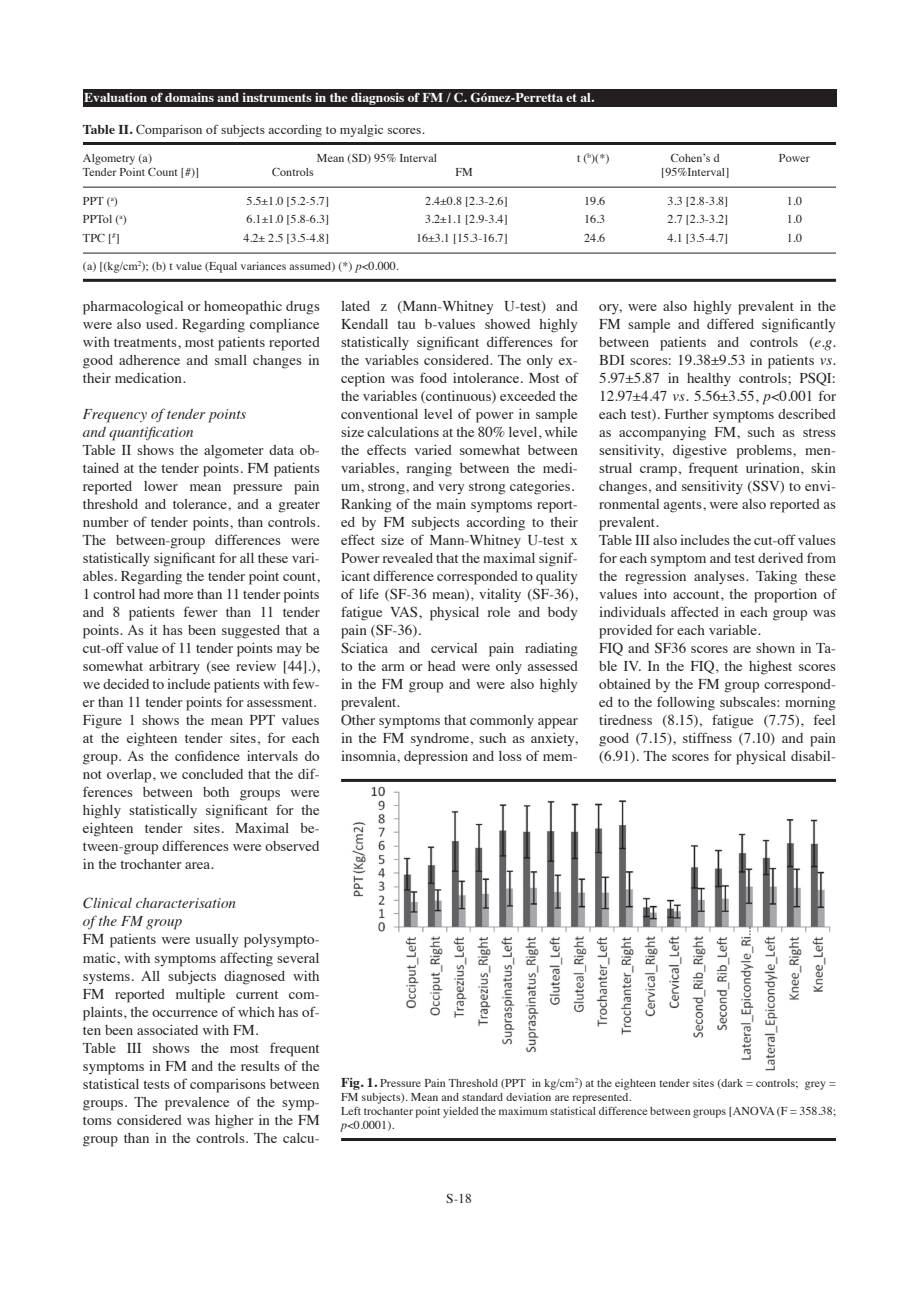
<style>
.page{position:relative;width:919px;height:1289px;background:#fff}
.page>*{position:absolute;margin:0;border:0;box-sizing:border-box;transform-origin:0 0}
.t1{font:15px/18px "Times";color:#231f20}
.t2{font:italic 15px/18px "Times";letter-spacing:.005em;color:#231f20}
.t3{font:700 13.5px "Times";color:#fff}
.t4{font:13.5px "Times";letter-spacing:.005em;color:#231f20}
.t5{font:12px/14.2px "Times";letter-spacing:.005em;color:#231f20}
.s1{font-weight:700}
.s2{font-style:italic}
.s3{font-weight:700;font-size:13.5px}
</style>
<div class="page">
<div style="left:83px;top:89px;width:753px;height:17px;background:#231f20"></div>
<hr style="left:83px;top:142px;width:753px;height:3px;background:#231f20">
<hr style="left:83px;top:187px;width:753px;height:1px;background:#231f20">
<hr style="left:83px;top:253px;width:753px;height:1px;background:#231f20">
<hr style="left:83px;top:279px;width:753px;height:3px;background:#231f20">
<img style="left:352px;top:786px;width:479px;height:285px">
<hr style="left:341px;top:1137px;width:495px;height:3px;background:#231f20">
<hr style="left:341px;top:779px;width:495px;height:3px;background:#231f20">
<p class="t3" style="left:84px;top:84px;width:511px">Evaluation of domains and instruments in the diagnosis of FM / C. Gómez-Perretta et al.</p>
<p class="t4" style="left:83px;top:116px;width:343px"><span class="s1">Table II.</span> Comparison of subjects according to myalgic scores.</p>
<p class="t5" style="left:83px;top:150px;width:71px">Algometry (a)</p>
<p class="t5" style="left:317px;top:150px;width:122px">Mean (SD) 95% Interval</p>
<p class="t5" style="left:577px;top:150px;width:34px">t (<sup>b</sup>)(*)</p>
<p class="t5" style="left:670px;top:150px;width:50px">Cohen’s d</p>
<p class="t5" style="left:778px;top:150px;width:32px">Power</p>
<p class="t5" style="left:83px;top:164px;width:118px">Tender Point Count [#)]</p>
<p class="t5" style="left:272px;top:164px;width:43px">Controls</p>
<p class="t5" style="left:455px;top:164px;width:19px">FM</p>
<p class="t5" style="left:661px;top:164px;width:70px">[95%Interval]</p>
<p class="t5" style="left:83px;top:192px;width:36px">PPT (<sup>a</sup>)</p>
<p class="t5" style="left:246px;top:192px;width:84px">5.5±1.0 [5.2-5.7]</p>
<p class="t5" style="left:425px;top:192px;width:84px">2.4±0.8 [2.3-2.6]</p>
<p class="t5" style="left:584px;top:192px;width:23px">19.6</p>
<p class="t5" style="left:667px;top:192px;width:62px">3.3 [2.8-3.8]</p>
<p class="t5" style="left:786px;top:192px;width:17px">1.0</p>
<p class="t5" style="left:83px;top:211px;width:45px">PPTol (<sup>a</sup>)</p>
<p class="t5" style="left:246px;top:211px;width:84px">6.1±1.0 [5.8-6.3]</p>
<p class="t5" style="left:425px;top:211px;width:84px">3.2±1.1 [2.9-3.4]</p>
<p class="t5" style="left:584px;top:211px;width:23px">16.3</p>
<p class="t5" style="left:667px;top:211px;width:62px">2.7 [2.3-3.2]</p>
<p class="t5" style="left:786px;top:211px;width:17px">1.0</p>
<p class="t5" style="left:83px;top:230px;width:38px">TPC [<sup>#</sup>]</p>
<p class="t5" style="left:243px;top:230px;width:87px">4.2± 2.5 [3.5-4.8]</p>
<p class="t5" style="left:416px;top:230px;width:93px">16±3.1 [15.3-16.7]</p>
<p class="t5" style="left:584px;top:230px;width:23px">24.6</p>
<p class="t5" style="left:667px;top:230px;width:62px">4.1 [3.5-4.7]</p>
<p class="t5" style="left:786px;top:230px;width:17px">1.0</p>
<p class="t5" style="left:83px;top:258px;width:317px">(a) [(kg/cm<sup>2</sup>); (b) t value (Equal variances assumed) (*) <span class="s2">p</span>&lt;0.000.</p>
<p class="t1" style="left:83px;top:296px;width:238px;text-align:justify">pharmacological or homeopathic drugs were also used. Regarding compliance with treatments, most patients reported good adherence and small changes in their medication.</p>
<p class="t2" style="left:83px;top:404px;width:165px">Frequency of tender points and quantification</p>
<p class="t1" style="left:83px;top:440px;width:238px">Table II shows the algometer data ob&shy;tained at the tender points. FM patients reported lower mean pressure pain threshold and tolerance, and a greater number of tender points, than controls.<br>The between-group differences were statistically significant for all these vari&shy;ables. Regarding the tender point count, 1 control had more than 11 tender points and 8 patients fewer than 11 tender points. As it has been suggested that a cut-off value of 11 tender points may be somewhat arbitrary (see review [44].), we decided to include patients with few&shy;er than 11 tender points for assessment.<br>Figure 1 shows the mean PPT values at the eighteen tender sites, for each group. As the confidence intervals do not overlap, we concluded that the dif&shy;ferences between both groups were highly statistically significant for the eighteen tender sites. Maximal be&shy;tween-group differences were observed in the trochanter area.</p>
<p class="t2" style="left:83px;top:893px;width:155px">Clinical characterisation of the FM group</p>
<p class="t1" style="left:83px;top:929px;width:238px">FM patients were usually polysympto&shy;matic, with symptoms affecting several systems. All subjects diagnosed with FM reported multiple current com&shy;plaints, the occurrence of which has of&shy;ten been associated with FM.<br>Table III shows the most frequent symptoms in FM and the results of the statistical tests of comparisons between groups. The prevalence of the symp&shy;toms considered was higher in the FM group than in the controls. The calcu-</p>
<p class="t1" style="left:341px;top:296px;width:238px">lated z (Mann-Whitney U-test) and Kendall tau b-values showed highly statistically significant differences for the variables considered. The only ex&shy;ception was food intolerance. Most of the variables (continuous) exceeded the conventional level of power in sample size calculations at the 80% level, while the effects varied somewhat between variables, ranging between the medi&shy;um, strong, and very strong categories.<br>Ranking of the main symptoms report&shy;ed by FM subjects according to their effect size of Mann-Whitney U-test x Power revealed that the maximal signif&shy;icant difference corresponded to quality of life (SF-36 mean), vitality (SF-36), fatigue VAS, physical role and body pain (SF-36).<br>Sciatica and cervical pain radiating to the arm or head were only assessed in the FM group and were also highly prevalent.<br>Other symptoms that commonly appear in the FM syndrome, such as anxiety, insomnia, depression and loss of mem-</p>
<p class="t1" style="left:599px;top:296px;width:238px">ory, were also highly prevalent in the FM sample and differed significantly between patients and controls (<span class="s2">e.g.<br></span>BDI scores: 19.38±9.53 in patients <span class="s2">vs.<br></span>5.97±5.87 in healthy controls; PSQI:<br>12.97±4.47 <span class="s2">vs</span>. 5.56±3.55, <span class="s2">p</span>&lt;0.001 for each test). Further symptoms described as accompanying FM, such as stress sensitivity, digestive problems, men&shy;strual cramp, frequent urination, skin changes, and sensitivity (SSV) to envi&shy;ronmental agents, were also reported as prevalent.<br>Table III also includes the cut-off values for each symptom and test derived from the regression analyses. Taking these values into account, the proportion of individuals affected in each group was provided for each variable.<br>FIQ and SF36 scores are shown in Ta&shy;ble IV. In the FIQ, the highest scores obtained by the FM group correspond&shy;ed to the following subscales: morning tiredness (8.15), fatigue (7.75), feel good (7.15), stiffness (7.10) and pain (6.91). The scores for physical disabil-</p>
<p class="t5" style="left:341px;top:1074px;width:496px"><span class="s3">Fig. 1.</span> Pressure Pain Threshold (PPT in kg/cm<sup>2</sup>) at the eighteen tender sites (dark = controls; grey = FM subjects). Mean and standard deviation are represented.<br>Left trochanter point yielded the maximum statistical difference between groups [ANOVA (F = 358.38; <span class="s2">p</span>&lt;0.0001).</p>
<p class="t4" style="left:446px;top:1185px;width:27px">S-18</p>
</div>
